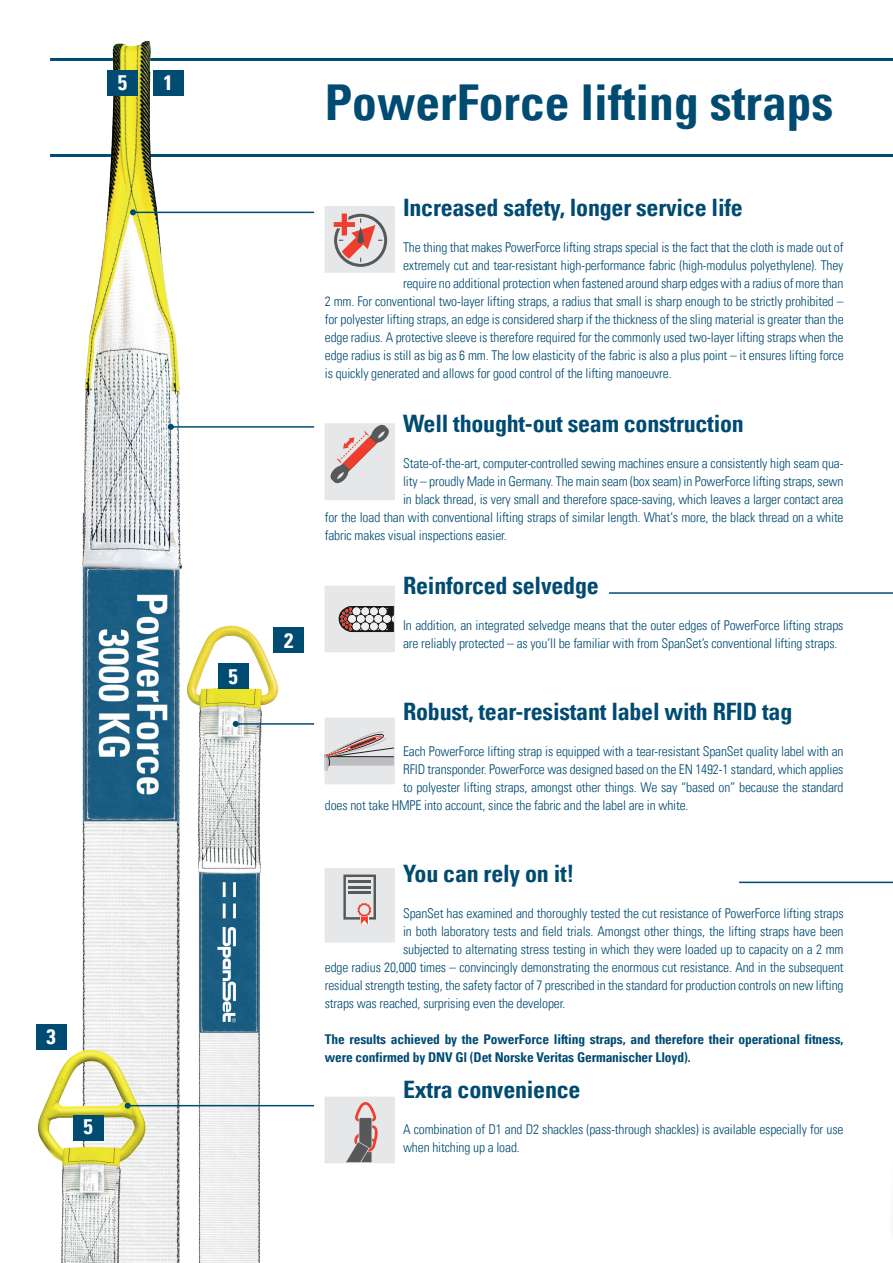
<style>
.page{position:relative;width:893px;height:1263px;background:#fff}
.page>*{position:absolute;margin:0;border:0;box-sizing:border-box;transform-origin:0 0}
.t1{font:700 condensed 49.5px "Univers LT Std";color:#004b72}
.t2{font:700 condensed 24px "Univers LT Std";letter-spacing:-.01em;color:#004b72}
.t3{font:700 condensed 21px "Univers LT Std";color:#fff}
.t4{font:300 condensed 13.5px/18px "Univers LT Std";letter-spacing:-.01em;color:#004b72}
.t5{font:700 condensed 13.5px/18px "Univers LT Std";letter-spacing:-.01em;color:#004b72}
</style>
<div class="page">
<hr style="left:50px;top:58px;width:843px;height:3px;background:#004b72">
<hr style="left:50px;top:154px;width:843px;height:3px;background:#004b72">
<img style="left:82px;top:41px;width:105px;height:1222px">
<img style="left:171px;top:586px;width:123px;height:677px">
<img style="left:37px;top:1048px;width:112px;height:215px">
<div style="left:325px;top:424px;width:69px;height:76px;background:#e6e7e9"></div>
<svg style="left:330px;top:426px;width:59px;height:58px"></svg>
<div style="left:325px;top:424px;width:70px;height:76px;border:1px solid #e6e7e9"></div>
<hr style="left:171px;top:426px;width:143px;height:2px;background:#004b72">
<svg style="left:168px;top:424px;width:6px;height:6px"></svg>
<div style="left:325px;top:718px;width:69px;height:66px;background:#e6e7e9"></div>
<svg style="left:327px;top:731px;width:66px;height:40px"></svg>
<div style="left:325px;top:718px;width:70px;height:66px;border:1px solid #e6e7e9"></div>
<hr style="left:236px;top:723px;width:78px;height:2px;background:#004b72">
<svg style="left:233px;top:721px;width:6px;height:6px"></svg>
<div style="left:325px;top:207px;width:69px;height:65px;background:#e6e7e9"></div>
<div style="left:334px;top:214px;width:53px;height:53px;border:3px solid #57585a;border-radius:50%"></div>
<svg style="left:333px;top:213px;width:49px;height:49px"></svg>
<div style="left:325px;top:206px;width:70px;height:66px;border:1px solid #e6e7e9"></div>
<hr style="left:133px;top:212px;width:181px;height:1px;background:#004b72">
<svg style="left:130px;top:209px;width:6px;height:6px"></svg>
<hr style="left:128px;top:1105px;width:186px;height:1px;background:#004b72">
<svg style="left:125px;top:1103px;width:6px;height:6px"></svg>
<div style="left:325px;top:1097px;width:69px;height:66px;background:#e6e7e9"></div>
<svg style="left:347px;top:1102px;width:31px;height:59px"></svg>
<div style="left:325px;top:1097px;width:70px;height:66px;border:1px solid #e6e7e9"></div>
<div style="left:325px;top:869px;width:69px;height:73px;background:#e6e7e9"></div>
<svg style="left:343px;top:874px;width:33px;height:50px"></svg>
<div style="left:325px;top:868px;width:70px;height:74px;border:1px solid #e6e7e9"></div>
<hr style="left:739px;top:882px;width:154px;height:1px;background:#004b72">
<hr style="left:609px;top:592px;width:284px;height:2px;background:#004b72">
<div style="left:325px;top:586px;width:69px;height:66px;background:#e6e7e9"></div>
<svg style="left:338px;top:606px;width:55px;height:26px"></svg>
<div style="left:325px;top:586px;width:70px;height:66px;border:1px solid #e6e7e9"></div>
<div style="left:107px;top:70px;width:31px;height:25px;background:#004b72"></div>
<div style="left:218px;top:663px;width:30px;height:25px;background:#004b72"></div>
<div style="left:274px;top:628px;width:30px;height:25px;background:#004b72"></div>
<div style="left:73px;top:1115px;width:31px;height:25px;background:#004b72"></div>
<div style="left:36px;top:1024px;width:30px;height:26px;background:#004b72"></div>
<div style="left:153px;top:70px;width:31px;height:25px;background:#004b72"></div>
<p class="t3" style="left:118px;top:70px;width:11px">5</p>
<p class="t3" style="left:164px;top:70px;width:11px">1</p>
<p class="t3" style="left:46px;top:1024px;width:11px">3</p>
<p class="t3" style="left:84px;top:1114px;width:11px">5</p>
<p class="t3" style="left:228px;top:664px;width:11px">5</p>
<p class="t3" style="left:284px;top:628px;width:11px">2</p>
<p class="t1" style="left:325px;top:72px;width:510px">PowerForce lifting straps</p>
<p class="t2" style="left:403px;top:193px;width:341px">Increased safety, longer service life</p>
<p class="t4" style="left:403px;top:238px;width:442px">The thing that makes PowerForce lifting straps special is the fact that the cloth is made out of</p>
<p class="t4" style="left:403px;top:256px;width:442px">extremely cut and tear-resistant high-performance fabric (high-modulus polyethylene). They</p>
<p class="t4" style="left:403px;top:274px;width:442px">require no additional protection when fastened around sharp edges with a radius of more than</p>
<p class="t4" style="left:325px;top:292px;width:520px">2 mm. For conventional two-layer lifting straps, a radius that small is sharp enough to be strictly prohibited –</p>
<p class="t4" style="left:325px;top:310px;width:520px">for polyester lifting straps, an edge is considered sharp if the thickness of the sling material is greater than the</p>
<p class="t4" style="left:325px;top:328px;width:520px">edge radius. A protective sleeve is therefore required for the commonly used two-layer lifting straps when the</p>
<p class="t4" style="left:325px;top:346px;width:520px">edge radius is still as big as 6 mm. The low elasticity of the fabric is also a plus point – it ensures lifting force</p>
<p class="t4" style="left:325px;top:364px;width:348px">is quickly generated and allows for good control of the lifting manoeuvre.</p>
<p class="t2" style="left:403px;top:409px;width:342px">Well thought-out seam construction</p>
<p class="t4" style="left:403px;top:454px;width:442px">State-of-the-art, computer-controlled sewing machines ensure a consistently high seam qua-</p>
<p class="t4" style="left:403px;top:472px;width:442px">lity – proudly Made in Germany. The main seam (box seam) in PowerForce lifting straps, sewn</p>
<p class="t4" style="left:403px;top:490px;width:442px">in black thread, is very small and therefore space-saving, which leaves a larger contact area</p>
<p class="t4" style="left:325px;top:508px;width:520px">for the load than with conventional lifting straps of similar length. What‘s more, the black thread on a white</p>
<p class="t4" style="left:325px;top:526px;width:184px">fabric makes visual inspections easier.</p>
<p class="t2" style="left:403px;top:571px;width:197px">Reinforced selvedge</p>
<p class="t4" style="left:403px;top:616px;width:442px">In addition, an integrated selvedge means that the outer edges of PowerForce lifting straps are reliably protected – as you’ll be familiar with from SpanSet’s conventional lifting straps.</p>
<p class="t2" style="left:403px;top:697px;width:391px">Robust, tear-resistant label with RFID tag</p>
<p class="t4" style="left:403px;top:742px;width:442px">Each PowerForce lifting strap is equipped with a tear-resistant SpanSet quality label with an</p>
<p class="t4" style="left:403px;top:760px;width:442px">RFID transponder. PowerForce was designed based on the EN 1492-1 standard, which applies</p>
<p class="t4" style="left:403px;top:778px;width:442px">to polyester lifting straps, amongst other things. We say “based on” because the standard</p>
<p class="t4" style="left:325px;top:796px;width:365px">does not take HMPE into account, since the fabric and the label are in white.</p>
<p class="t2" style="left:403px;top:859px;width:173px">You can rely on it!</p>
<p class="t4" style="left:403px;top:904px;width:442px">SpanSet has examined and thoroughly tested the cut resistance of PowerForce lifting straps</p>
<p class="t4" style="left:403px;top:922px;width:442px">in both laboratory tests and field trials. Amongst other things, the lifting straps have been</p>
<p class="t4" style="left:403px;top:940px;width:442px">subjected to alternating stress testing in which they were loaded up to capacity on a 2 mm</p>
<p class="t4" style="left:325px;top:958px;width:520px">edge radius 20,000 times – convincingly demonstrating the enormous cut resistance. And in the subsequent</p>
<p class="t4" style="left:325px;top:976px;width:520px">residual strength testing, the safety factor of 7 prescribed in the standard for production controls on new lifting</p>
<p class="t4" style="left:325px;top:994px;width:242px">straps was reached, surprising even the developer.</p>
<p class="t5" style="left:325px;top:1030px;width:520px">The results achieved by the PowerForce lifting straps, and therefore their operational fitness, were confirmed by DNV Gl (Det Norske Veritas Germanischer Lloyd).</p>
<p class="t2" style="left:403px;top:1075px;width:179px">Extra convenience</p>
<p class="t4" style="left:403px;top:1120px;width:442px">A combination of D1 and D2 shackles (pass-through shackles) is available especially for use when hitching up a load.</p>
</div>
